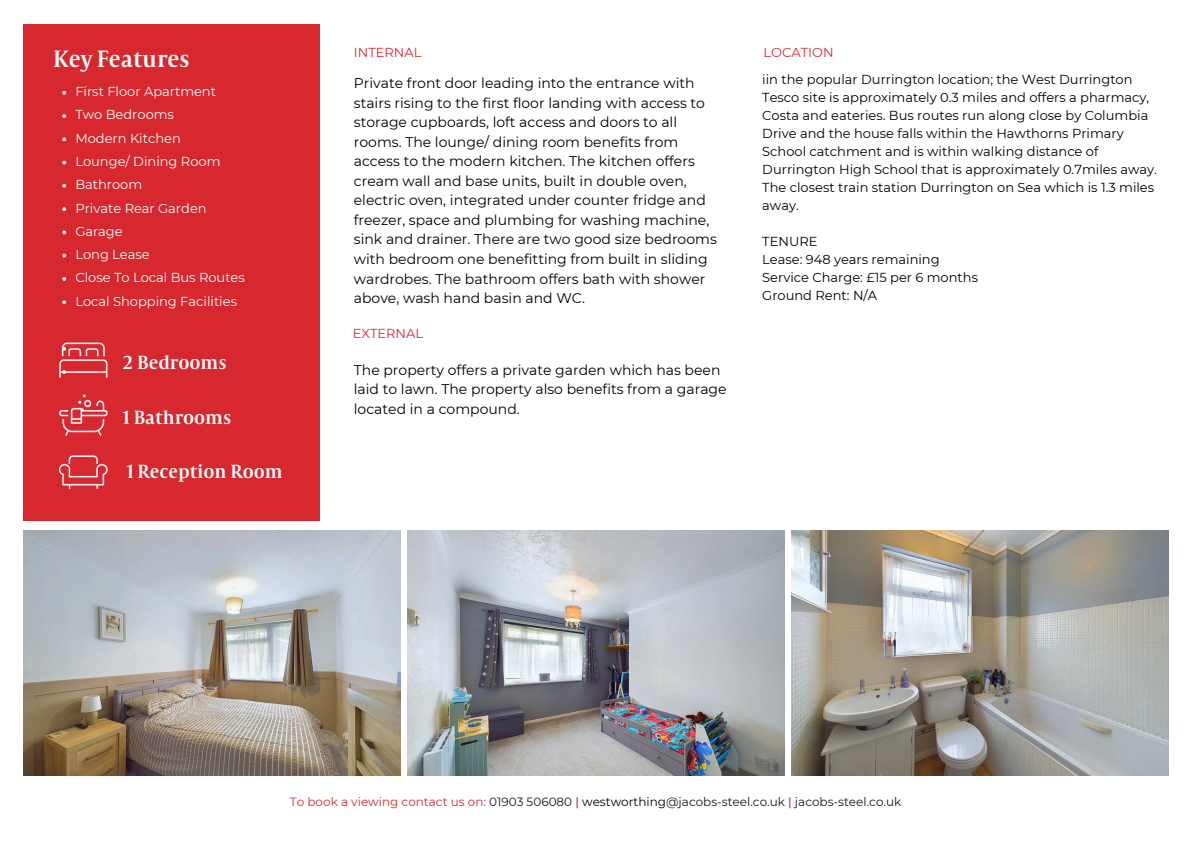
<style>
.page{position:relative;width:1191px;height:843px;background:#fff}
.page>*{position:absolute;margin:0;border:0;box-sizing:border-box;transform-origin:0 0}
.t1{font:26px "Capitolium Road";color:#fff}
.t2{font:21px "Capitolium Road";color:#fff}
.t3{font:14px/19.5px "Montserrat";color:#000}
.t4{font:13px/18px "Montserrat";color:#000}
.t5{font:13px "Montserrat";color:#fff}
.t6{font:13px "Montserrat";color:#d7282f}
.t7{font:12px "Montserrat";color:#191718}
.s1{color:#d7282f}
.s2{font-weight:500;color:#d7282f}
.s3{color:#000}
</style>
<div class="page">
<img style="left:23px;top:530px;width:377px;height:245px">
<img style="left:407px;top:530px;width:377px;height:245px">
<img style="left:791px;top:530px;width:377px;height:245px">
<div style="left:23px;top:25px;width:297px;height:496px;background:#d7282f"></div>
<img style="left:58px;top:455px;width:50px;height:34px">
<img style="left:59px;top:394px;width:49px;height:42px">
<img style="left:59px;top:342px;width:49px;height:36px">
<svg style="left:62px;top:91px;width:4px;height:4px"></svg>
<svg style="left:62px;top:114px;width:4px;height:4px"></svg>
<svg style="left:62px;top:137px;width:4px;height:4px"></svg>
<svg style="left:62px;top:161px;width:4px;height:3px"></svg>
<svg style="left:62px;top:184px;width:4px;height:4px"></svg>
<svg style="left:62px;top:207px;width:4px;height:4px"></svg>
<svg style="left:62px;top:230px;width:4px;height:4px"></svg>
<svg style="left:62px;top:254px;width:4px;height:3px"></svg>
<svg style="left:62px;top:277px;width:4px;height:4px"></svg>
<svg style="left:62px;top:300px;width:4px;height:4px"></svg>
<svg style="left:62px;top:347px;width:4px;height:3px"></svg>
<svg style="left:62px;top:370px;width:4px;height:4px"></svg>
<p class="t1" style="left:53px;top:50px;width:138px">Key Features</p>
<h3 class="t5" style="left:75px;top:84px;width:142px">First Floor Apartment</h3>
<h3 class="t5" style="left:75px;top:107px;width:100px">Two Bedrooms</h3>
<h4 class="t5" style="left:75px;top:130px;width:107px">Modern Kitchen</h4>
<h4 class="t5" style="left:75px;top:153px;width:146px">Lounge/ Dining Room</h4>
<h4 class="t5" style="left:75px;top:177px;width:68px">Bathroom</h4>
<p class="t5" style="left:75px;top:200px;width:133px">Private Rear Garden</p>
<p class="t5" style="left:75px;top:223px;width:49px">Garage</p>
<p class="t5" style="left:75px;top:246px;width:76px">Long Lease</p>
<p class="t5" style="left:75px;top:270px;width:171px">Close To Local Bus Routes</p>
<p class="t5" style="left:75px;top:293px;width:163px">Local Shopping Facilities</p>
<p class="t2" style="left:123px;top:355px;width:105px">2 Bedrooms</p>
<p class="t2" style="left:123px;top:410px;width:110px">1 Bathrooms</p>
<p class="t2" style="left:127px;top:464px;width:158px">1 Reception Room</p>
<h4 class="t6" style="left:354px;top:45px;width:69px">INTERNAL</h4>
<p class="t3" style="left:354px;top:74px;width:364px">Private front door leading into the entrance with stairs rising to the first floor landing with access to storage cupboards, loft access and doors to all rooms. The lounge/ dining room benefits from access to the modern kitchen. The kitchen offers cream wall and base units, built in double oven, electric oven, integrated under counter fridge and freezer, space and plumbing for washing machine, sink and drainer. There are two good size bedrooms with bedroom one benefitting from built in sliding wardrobes. The bathroom offers bath with shower above, wash hand basin and WC.</p>
<h2 class="t6" style="left:353px;top:325px;width:72px">EXTERNAL</h2>
<h2 class="t3" style="left:354px;top:359px;width:374px">The property offers a private garden which has been laid to lawn. The property also benefits from a garage located in a compound.</h2>
<h4 class="t6" style="left:763px;top:45px;width:72px">LOCATION</h4>
<h2 class="t4" style="left:762px;top:70px;width:396px">iin the popular Durrington location; the West Durrington Tesco site is approximately 0.3 miles and offers a pharmacy, Costa and eateries. Bus routes run along close by Columbia Drive and the house falls within the Hawthorns Primary School catchment and is within walking distance of Durrington High School that is approximately 0.7miles away.<br>The closest train station Durrington on Sea which is 1.3 miles away.</h2>
<h3 class="t4" style="left:762px;top:232px;width:217px">TENURE<br>Lease: 948 years remaining<br>Service Charge: £15 per 6 months<br>Ground Rent: N/A</h3>
<p class="t7" style="left:290px;top:794px;width:613px"><span class="s1">To book a viewing contact us on:</span> 01903 506080 <span class="s2">|</span> <span class="s3">westworthing</span>@jacobs-steel.co.uk <span class="s2">|</span> jacobs-steel.co.uk</p>
</div>
